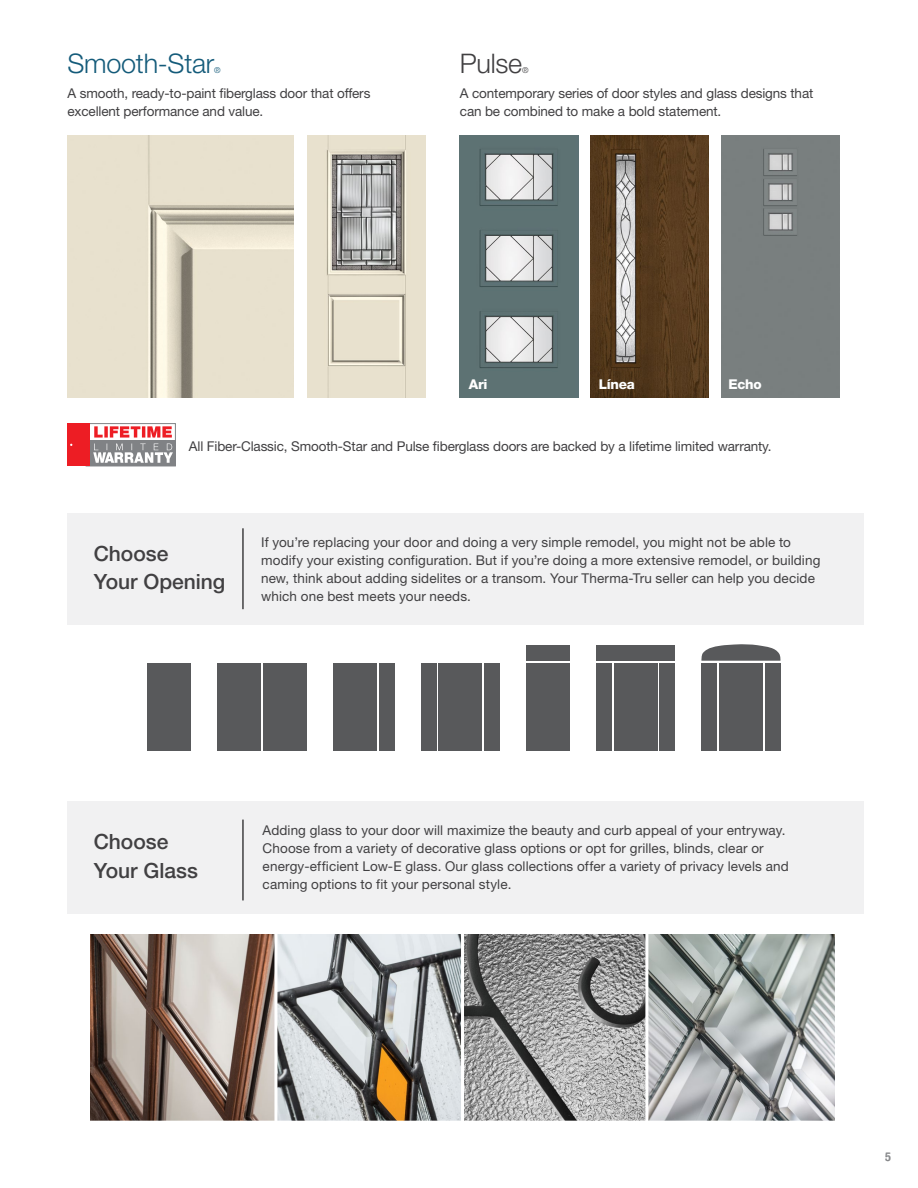
<style>
.page{position:relative;width:918px;height:1188px;background:#fff}
.page>*{position:absolute;margin:0;border:0;box-sizing:border-box;transform-origin:0 0}
.t1{font:300 27px "Helvetica Neue LT Std";letter-spacing:-.01em;color:#145b7a}
.t2{font:300 27px "Helvetica Neue LT Std";letter-spacing:-.01em;color:#414042}
.t3{font:500 21px/28.5px "Helvetica Neue LT Std";color:#414042}
.t4{font:13.5px/18px "Helvetica Neue LT Std";letter-spacing:.005em;color:#414042}
.t5{font:800 13.5px "Helvetica Neue LT Std";letter-spacing:-.02em;color:#fff}
.t6{font:500 condensed 12px "Helvetica Neue LT Std";color:#808285}
.t7{font:300 8.1px "Helvetica Neue LT Std";color:#145b7a}
.t8{font:300 8.1px "Helvetica Neue LT Std";color:#414042}
</style>
<div class="page">
<img style="left:307px;top:135px;width:119px;height:262px">
<img style="left:460px;top:135px;width:118px;height:263px">
<img style="left:590px;top:135px;width:119px;height:263px">
<div style="left:721px;top:135px;width:119px;height:263px;background:#797f7f"></div>
<img style="left:68px;top:135px;width:225px;height:262px">
<div style="left:88px;top:440px;width:87px;height:26px;background:#808285"></div>
<div style="left:86px;top:423px;width:90px;height:43px;border:1px solid #808285"></div>
<div style="left:68px;top:423px;width:22px;height:43px;background:#ed1d24"></div>
<svg style="left:93px;top:444px;width:80px;height:19px"></svg>
<svg style="left:94px;top:426px;width:78px;height:12px"></svg>
<div style="left:68px;top:513px;width:796px;height:112px;background:#f1f1f2"></div>
<div style="left:217px;top:663px;width:44px;height:88px;background:#58595b"></div>
<div style="left:263px;top:663px;width:44px;height:88px;background:#58595b"></div>
<div style="left:147px;top:663px;width:44px;height:88px;background:#58595b"></div>
<div style="left:333px;top:663px;width:44px;height:88px;background:#58595b"></div>
<div style="left:379px;top:663px;width:16px;height:88px;background:#58595b"></div>
<div style="left:439px;top:663px;width:43px;height:88px;background:#58595b"></div>
<div style="left:484px;top:663px;width:16px;height:88px;background:#58595b"></div>
<div style="left:421px;top:663px;width:15px;height:88px;background:#58595b"></div>
<div style="left:614px;top:663px;width:43px;height:88px;background:#58595b"></div>
<div style="left:660px;top:663px;width:15px;height:88px;background:#58595b"></div>
<div style="left:596px;top:645px;width:79px;height:16px;background:#58595b"></div>
<div style="left:596px;top:663px;width:15px;height:88px;background:#58595b"></div>
<div style="left:526px;top:663px;width:44px;height:88px;background:#58595b"></div>
<div style="left:526px;top:645px;width:44px;height:16px;background:#58595b"></div>
<div style="left:719px;top:663px;width:44px;height:88px;background:#58595b"></div>
<div style="left:765px;top:663px;width:16px;height:88px;background:#58595b"></div>
<div style="left:701px;top:663px;width:16px;height:88px;background:#58595b"></div>
<svg style="left:701px;top:644px;width:80px;height:17px"></svg>
<hr style="left:242px;top:528px;width:2px;height:81px;background:#414042">
<div style="left:68px;top:801px;width:796px;height:112px;background:#f1f1f2"></div>
<img style="left:90px;top:935px;width:744px;height:186px">
<hr style="left:274px;top:929px;width:3px;height:197px;background:#fff">
<hr style="left:461px;top:929px;width:3px;height:197px;background:#fff">
<hr style="left:645px;top:929px;width:3px;height:197px;background:#fff">
<hr style="left:242px;top:820px;width:2px;height:80px;background:#414042">
<h1 class="t1" style="left:68px;top:47px;width:148px">Smooth-Star</h1>
<p class="t7" style="left:214px;top:65px;width:8px">®</p>
<p class="t4" style="left:68px;top:84px;width:304px">A smooth, ready-to-paint fiberglass door that offers excellent performance and value.</p>
<h1 class="t2" style="left:460px;top:47px;width:64px">Pulse</h1>
<p class="t8" style="left:522px;top:65px;width:8px">®</p>
<p class="t4" style="left:460px;top:84px;width:355px">A contemporary series of door styles and glass designs that can be combined to make a bold statement.</p>
<p class="t5" style="left:469px;top:376px;width:20px">Ari</p>
<p class="t5" style="left:599px;top:376px;width:37px">Línea</p>
<p class="t5" style="left:729px;top:376px;width:35px">Echo</p>
<p class="t4" style="left:189px;top:437px;width:584px">All Fiber-Classic, Smooth-Star and Pulse fiberglass doors are backed by a lifetime limited warranty.</p>
<h2 class="t3" style="left:94px;top:539px;width:133px">Choose<br>Your Opening</h2>
<p class="t4" style="left:261px;top:533px;width:561px">If you’re replacing your door and doing a very simple remodel, you might not be able to modify your existing configuration. But if you’re doing a more extensive remodel, or building new, think about adding sidelites or a transom. Your Therma-Tru seller can help you decide which one best meets your needs.</p>
<h2 class="t3" style="left:94px;top:827px;width:106px">Choose<br>Your Glass</h2>
<p class="t4" style="left:263px;top:821px;width:528px">Adding glass to your door will maximize the beauty and curb appeal of your entryway.<br>Choose from a variety of decorative glass options or opt for grilles, blinds, clear or energy-efficient Low-E glass. Our glass collections offer a variety of privacy levels and caming options to fit your personal style.</p>
<p class="t6" style="left:885px;top:1150px;width:7px">5</p>
</div>
